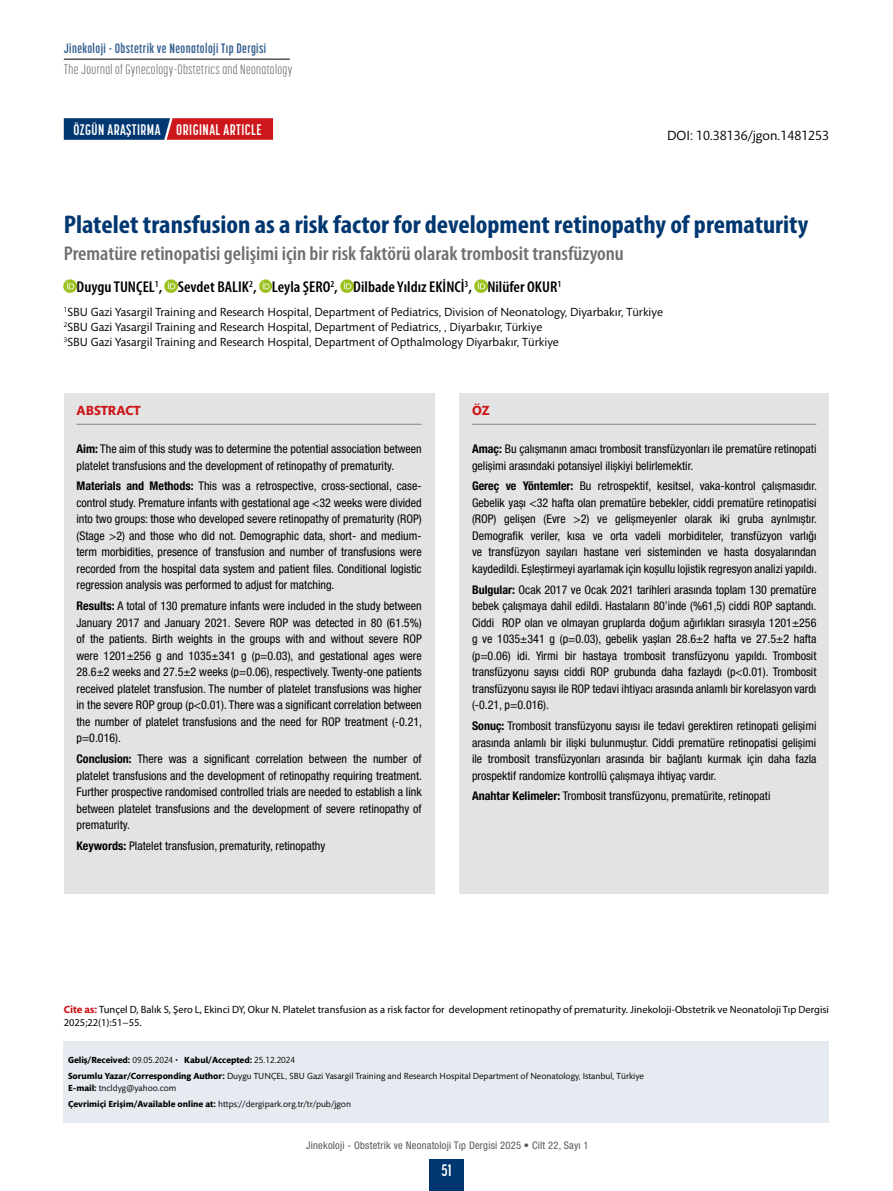
<style>
.page{position:relative;width:893px;height:1191px;background:#fff}
.page>*{position:absolute;margin:0;border:0;box-sizing:border-box;transform-origin:0 0}
.t1{font:700 condensed 25.65px "Myriad Pro";color:#003770;scale:1.05 1}
.t2{font:600 condensed 19.95px "Myriad Pro";color:#706f6f;scale:1.05 1}
.t3{font:700 16.5px "Korolev Compressed";color:#fff}
.t4{font:600 condensed 15.6px "Myriad Pro";color:#000;scale:1.05 1}
.t5{font:700 15.15px "Korolev Compressed";letter-spacing:.03em;color:#fff}
.t6{font:300 13.5px "Korolev Compressed";letter-spacing:.03em;color:#575756}
.t7{font:700 13.5px "Korolev Compressed";letter-spacing:.03em;color:#335f8d}
.t8{font:13.5px "Mundo Sans Std";color:#000}
.t9{font:700 13.5px "Mundo Sans Std";color:#cd171a}
.t10{font:condensed 12px/16.5px "Helvetica Neue LT Pro";color:#000;text-align:justify}
.t11{font:12px/15px "Mundo Sans Std";color:#000}
.t12{font:10.5px/13.5px "Myriad Pro";color:#000}
.t13{font:condensed 10.5px "Helvetica Neue LT Pro";letter-spacing:.02em;color:#575756}
.t14{font:9px/16.2px "Mundo Sans Std";color:#000}
.s1{font-weight:700}
.s2{font-family:"Mundo Sans Std";font-weight:700;color:#cd171a}
</style>
<div class="page">
<div style="left:429px;top:1159px;width:34px;height:32px;background:#003770"></div>
<hr style="left:64px;top:59px;width:226px;height:1px;background:#000">
<svg style="left:64px;top:118px;width:209px;height:22px;background:#6b2d4a"></svg>
<div style="left:64px;top:1040px;width:765px;height:82px;background:#e6ebf1"></div>
<div style="left:459px;top:393px;width:370px;height:500px;background:#e3e3e3"></div>
<hr style="left:472px;top:424px;width:344px;height:1px;background:#878787">
<div style="left:64px;top:393px;width:370px;height:500px;background:#e3e3e3"></div>
<hr style="left:77px;top:424px;width:345px;height:1px;background:#878787">
<svg style="left:64px;top:279px;width:13px;height:13px"></svg>
<svg style="left:165px;top:279px;width:13px;height:13px"></svg>
<svg style="left:259px;top:279px;width:13px;height:13px"></svg>
<svg style="left:340px;top:279px;width:13px;height:13px"></svg>
<svg style="left:475px;top:279px;width:12px;height:13px"></svg>
<p class="t7" style="left:64px;top:41px;width:204px">Jinekoloji - Obstetrik ve Neonatoloji Tıp Dergisi</p>
<p class="t6" style="left:64px;top:62px;width:230px">The Journal of Gynecology-Obstetrics and Neonatology</p>
<p class="t5" style="left:73px;top:121px;width:190px">ÖZGÜN ARAŞTIRMA ORIGINAL ARTICLE</p>
<p class="t8" style="left:667px;top:128px;width:164px">DOI: 10.38136/jgon.1481253</p>
<h1 class="t1" style="left:64px;top:208px;width:710px">Platelet transfusion as a risk factor for development retinopathy of prematurity</h1>
<h2 class="t2" style="left:64px;top:242px;width:535px">Prematüre retinopatisi gelişimi için bir risk faktörü olarak trombosit transfüzyonu</h2>
<h3 class="t4" style="left:77px;top:278px;width:463px">Duygu TUNÇEL<sup>1</sup>, Sevdet BALIK<sup>2</sup>, Leyla ŞERO<sup>2</sup>, Dilbade Yıldız EKİNCİ<sup>3</sup>, Nilüfer OKUR<sup>1</sup></h3>
<p class="t11" style="left:64px;top:304px;width:601px"><sup>1</sup>SBU Gazi Yasargil Training and Research Hospital, Department of Pediatrics, Division of Neonatology, Diyarbakır, Türkiye<br><sup>2</sup>SBU Gazi Yasargil Training and Research Hospital, Department of Pediatrics, , Diyarbakır, Türkiye<br><sup>3</sup>SBU Gazi Yasargil Training and Research Hospital, Department of Opthalmology Diyarbakır, Türkiye</p>
<p class="t9" style="left:77px;top:403px;width:66px">ABSTRACT</p>
<p class="t10" style="left:77px;top:440px;width:347px"><span class="s1">Aim:</span> The aim of this study was to determine the potential association between platelet transfusions and the development of retinopathy of prematurity.</p>
<p class="t10" style="left:77px;top:478px;width:347px"><span class="s1">Materials and Methods:</span> This was a retrospective, cross-sectional, case&shy;control study. Premature infants with gestational age &lt;32 weeks were divided into two groups: those who developed severe retinopathy of prematurity (ROP) (Stage &gt;2) and those who did not. Demographic data, short- and medium&shy;term morbidities, presence of transfusion and number of transfusions were recorded from the hospital data system and patient files. Conditional logistic regression analysis was performed to adjust for matching.</p>
<p class="t10" style="left:77px;top:597px;width:347px"><span class="s1">Results:</span> A total of 130 premature infants were included in the study between January 2017 and January 2021. Severe ROP was detected in 80 (61.5%) of the patients. Birth weights in the groups with and without severe ROP were 1201±256 g and 1035±341 g (p=0.03), and gestational ages were 28.6±2 weeks and 27.5±2 weeks (p=0.06), respectively. Twenty-one patients received platelet transfusion. The number of platelet transfusions was higher in the severe ROP group (p&lt;0.01). There was a significant correlation between the number of platelet transfusions and the need for ROP treatment (-0.21, p=0.016).</p>
<p class="t10" style="left:77px;top:750px;width:347px"><span class="s1">Conclusion:</span> There was a significant correlation between the number of platelet transfusions and the development of retinopathy requiring treatment.<br>Further prospective randomised controlled trials are needed to establish a link between platelet transfusions and the development of severe retinopathy of prematurity.</p>
<p class="t10" style="left:77px;top:837px;width:250px"><span class="s1">Keywords:</span> Platelet transfusion, prematurity, retinopathy</p>
<p class="t9" style="left:472px;top:403px;width:19px">ÖZ</p>
<p class="t10" style="left:472px;top:440px;width:346px"><span class="s1">Amaç:</span> Bu çalışmanın amacı trombosit transfüzyonları ile prematüre retinopati gelişimi arasındaki potansiyel ilişkiyi belirlemektir.</p>
<p class="t10" style="left:472px;top:478px;width:346px"><span class="s1">Gereç ve Yöntemler:</span> Bu retrospektif, kesitsel, vaka-kontrol çalışmasıdır.<br>Gebelik yaşı &lt;32 hafta olan prematüre bebekler, ciddi prematüre retinopatisi (ROP) gelişen (Evre &gt;2) ve gelişmeyenler olarak iki gruba ayrılmıştır.<br>Demografik veriler, kısa ve orta vadeli morbiditeler, transfüzyon varlığı ve transfüzyon sayıları hastane veri sisteminden ve hasta dosyalarından kaydedildi. Eşleştirmeyi ayarlamak için koşullu lojistik regresyon analizi yapıldı.</p>
<p class="t10" style="left:472px;top:581px;width:346px"><span class="s1">Bulgular:</span> Ocak 2017 ve Ocak 2021 tarihleri arasında toplam 130 prematüre bebek çalışmaya dahil edildi. Hastaların 80’inde (%61,5) ciddi ROP saptandı.<br>Ciddi ROP olan ve olmayan gruplarda doğum ağırlıkları sırasıyla 1201±256 g ve 1035±341 g (p=0.03), gebelik yaşları 28.6±2 hafta ve 27.5±2 hafta (p=0.06) idi. Yirmi bir hastaya trombosit transfüzyonu yapıldı. Trombosit transfüzyonu sayısı ciddi ROP grubunda daha fazlaydı (p&lt;0.01). Trombosit transfüzyonu sayısı ile ROP tedavi ihtiyacı arasında anlamlı bir korelasyon vardı (-0.21, p=0.016).</p>
<p class="t10" style="left:472px;top:717px;width:346px"><span class="s1">Sonuç:</span> Trombosit transfüzyonu sayısı ile tedavi gerektiren retinopati gelişimi arasında anlamlı bir ilişki bulunmuştur. Ciddi prematüre retinopatisi gelişimi ile trombosit transfüzyonları arasında bir bağlantı kurmak için daha fazla prospektif randomize kontrollü çalışmaya ihtiyaç vardır.</p>
<p class="t10" style="left:472px;top:787px;width:300px"><span class="s1">Anahtar Kelimeler:</span> Trombosit transfüzyonu, prematürite, retinopati</p>
<p class="t12" style="left:64px;top:1002px;width:767px"><span class="s2">Cite as:</span> Tunçel D, Balık S, Şero L, Ekinci DY, Okur N. Platelet transfusion as a risk factor for development retinopathy of prematurity. Jinekoloji-Obstetrik ve Neonatoloji Tıp Dergisi<br>2025;22(1):51−55.</p>
<p class="t14" style="left:68px;top:1051px;width:577px"><span class="s1">Geliş/Received:</span> 09.05.2024 • <span class="s1">Kabul/Accepted:</span> 25.12.2024<br><span class="s1">Sorumlu Yazar/Corresponding Author:</span> Duygu TUNÇEL, SBU Gazi Yasargil Training and Research Hospital Department of Neonatology, Istanbul, Türkiye</p>
<p class="t14" style="left:68px;top:1080px;width:284px"><span class="s1">E-mail:</span> tncldyg@yahoo.com<br><span class="s1">Çevrimiçi Erişim/Available online at:</span> https://dergipark.org.tr/tr/pub/jgon</p>
<p class="t13" style="left:306px;top:1139px;width:284px">Jinekoloji - Obstetrik ve Neonatoloji Tıp Dergisi 2025 • Cilt 22, Sayı 1</p>
<h3 class="t3" style="left:441px;top:1160px;width:11px">51</h3>
</div>
